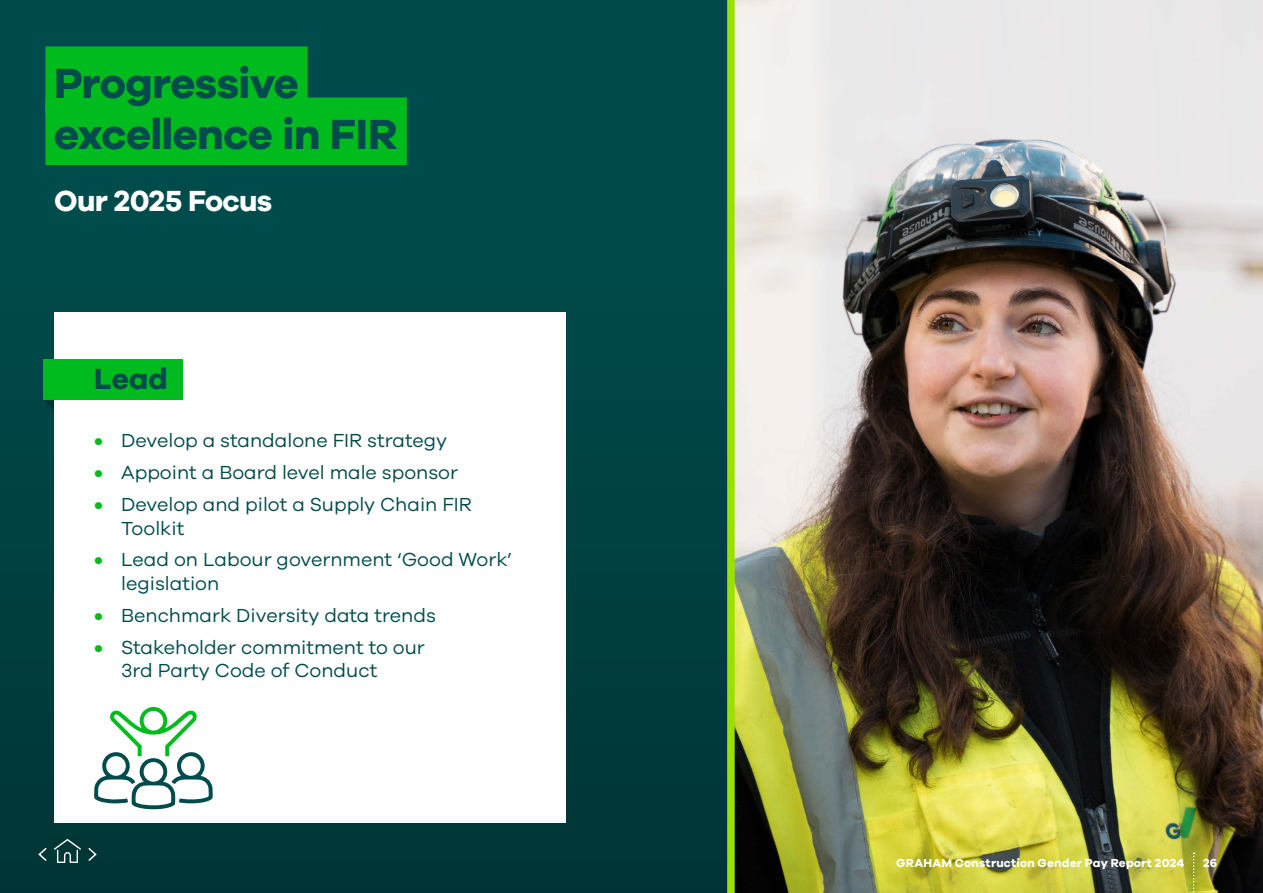
<style>
.page{position:relative;width:1263px;height:893px;background:#fff}
.page>*{position:absolute;margin:0;border:0;box-sizing:border-box;transform-origin:0 0}
.t1{font:700 43.5px/51px "Galano Grotesque";letter-spacing:-.015em;color:#004b4b}
.t2{font:700 30px "Galano Grotesque";letter-spacing:-.02em;color:#fff}
.Box-title{font:700 30px "Galano Grotesque";color:#004b4b}
.Bullets-box{font:19.5px/23.4px "Galano Grotesque";color:#004b4b}
.t3{font:700 12px "Galano Grotesque";letter-spacing:.015em;color:#fff}
.s1{font-weight:600;font-size:21px;color:#00bb1e}
</style>
<div class="page">
<div style="left:0;top:0;width:735px;height:893px;background:linear-gradient(to bottom,#015050,#003636)"></div>
<img style="left:735px;top:0;width:528px;height:893px">
<div style="left:54px;top:313px;width:512px;height:510px;background:#fff"></div>
<div style="left:44px;top:359px;width:139px;height:41px;background:#00bb1e"></div>
<svg style="left:44px;top:400px;width:10px;height:10px"></svg>
<div style="left:727px;top:0;width:8px;height:893px;background:#9be100"></div>
<svg style="left:1193px;top:852px;width:2px;height:41px"></svg>
<svg style="left:54px;top:839px;width:27px;height:24px"></svg>
<svg style="left:37px;top:846px;width:11px;height:16px"></svg>
<svg style="left:87px;top:846px;width:11px;height:16px"></svg>
<svg style="left:94px;top:707px;width:119px;height:103px"></svg>
<div style="left:45px;top:46px;width:263px;height:68px;background:#00bb1e"></div>
<div style="left:45px;top:97px;width:362px;height:68px;background:#00bb1e"></div>
<h1 class="t1" style="left:54px;top:56px;width:345px">Progressive excellence in FIR</h1>
<h2 class="t2" style="left:54px;top:182px;width:220px">Our 2025 Focus</h2>
<p class="Box-title" style="left:94px;top:360px;width:75px">Lead</p>
<p class="Bullets-box" style="left:94px;top:428px;width:354px"><span class="s1">•</span> Develop a standalone FIR strategy</p>
<p class="Bullets-box" style="left:94px;top:460px;width:366px"><span class="s1">•</span> Appoint a Board level male sponsor</p>
<p class="Bullets-box" style="left:121px;top:492px;width:352px;text-indent:-27px"><span class="s1">•</span> Develop and pilot a Supply Chain FIR<br>Toolkit</p>
<p class="Bullets-box" style="left:121px;top:547px;width:392px;text-indent:-27px"><span class="s1">•</span> Lead on Labour government ‘Good Work’ legislation</p>
<p class="Bullets-box" style="left:94px;top:603px;width:343px"><span class="s1">•</span> Benchmark Diversity data trends</p>
<p class="Bullets-box" style="left:121px;top:635px;width:305px;text-indent:-27px"><span class="s1">•</span> Stakeholder commitment to our<br>3rd Party Code of Conduct</p>
<p class="t3" style="left:896px;top:855px;width:290px">GRAHAM Construction Gender Pay Report 2024</p>
<p class="t3" style="left:1203px;top:855px;width:16px">26</p>
</div>
